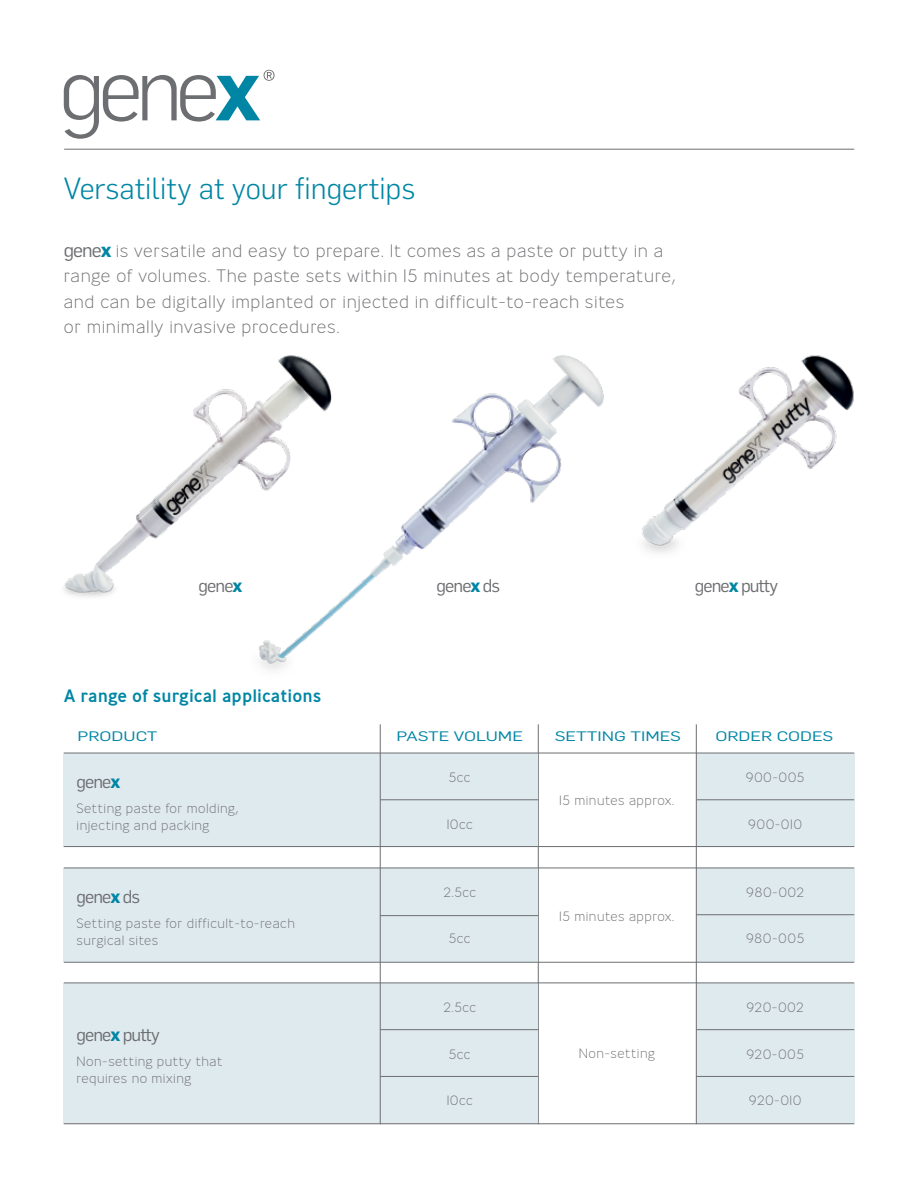
<style>
.page{position:relative;width:918px;height:1188px;background:#fff}
.page>*{position:absolute;margin:0;border:0;box-sizing:border-box;transform-origin:0 0}
.t1{font:300 30px "Flama";color:#0086a4}
.t2{font:200 18px/25.5px "Ministry";letter-spacing:.03em;color:#6d6e71}
.t3{font:18px "Flama";letter-spacing:-.05em;color:#6d6e71}
.t4{font:500 18px "Ministry";color:#0086a4}
.t5{font:200 13.5px/16.5px "Ministry";letter-spacing:.03em;color:#6d6e71}
.t6{font:13.5px "Flama";color:#0086a4;scale:1.33 1}
.s1{font-family:"Flama";font-weight:400;font-size:19.5px}
.s2{font-family:"Flama";font-weight:700;font-size:19.5px;color:#0086a4}
.s3{font-weight:700;color:#0086a4}
</style>
<div class="page">
<img style="left:63px;top:389px;width:183px;height:208px">
<img style="left:246px;top:355px;width:358px;height:315px">
<img style="left:642px;top:355px;width:212px;height:198px">
<hr style="left:538px;top:724px;width:1px;height:400px;background:#6d6e71">
<div style="left:64px;top:753px;width:474px;height:94px;background:#dfeaef"></div>
<div style="left:64px;top:983px;width:474px;height:141px;background:#dfeaef"></div>
<div style="left:64px;top:868px;width:474px;height:94px;background:#dfeaef"></div>
<div style="left:696px;top:753px;width:158px;height:94px;background:#dfeaef"></div>
<div style="left:696px;top:983px;width:158px;height:141px;background:#dfeaef"></div>
<div style="left:696px;top:868px;width:158px;height:94px;background:#dfeaef"></div>
<hr style="left:380px;top:724px;width:1px;height:400px;background:#6d6e71">
<hr style="left:696px;top:724px;width:1px;height:400px;background:#6d6e71">
<hr style="left:380px;top:799px;width:159px;height:1px;background:#6d6e71">
<hr style="left:697px;top:799px;width:157px;height:1px;background:#6d6e71">
<hr style="left:697px;top:914px;width:157px;height:1px;background:#6d6e71">
<hr style="left:380px;top:915px;width:158px;height:1px;background:#6d6e71">
<hr style="left:64px;top:846px;width:790px;height:1px;background:#6d6e71">
<hr style="left:64px;top:868px;width:790px;height:1px;background:#6d6e71">
<hr style="left:64px;top:962px;width:790px;height:1px;background:#6d6e71">
<hr style="left:64px;top:983px;width:790px;height:1px;background:#6d6e71">
<hr style="left:380px;top:1029px;width:158px;height:1px;background:#6d6e71">
<hr style="left:696px;top:1029px;width:158px;height:1px;background:#6d6e71">
<hr style="left:380px;top:1076px;width:158px;height:1px;background:#6d6e71">
<hr style="left:696px;top:1076px;width:158px;height:1px;background:#6d6e71">
<hr style="left:64px;top:1123px;width:790px;height:1px;background:#6d6e71">
<hr style="left:64px;top:753px;width:790px;height:1px;background:#6d6e71">
<hr style="left:64px;top:149px;width:790px;height:1px;background:#6d6e71">
<svg style="left:64px;top:70px;width:211px;height:68px"></svg>
<h1 class="t1" style="left:64px;top:168px;width:353px">Versatility at your fingertips</h1>
<p class="t2" style="left:64px;top:238px;width:613px"><span class="s1">gene</span><span class="s2">x</span> is versatile and easy to prepare. It comes as a paste or putty in a range of volumes. The paste sets within 15 minutes at body temperature, and can be digitally implanted or injected in difficult-to-reach sites<br>or minimally invasive procedures.</p>
<h2 class="t3" style="left:199px;top:573px;width:46px">gene<span class="s3">x</span></h2>
<h2 class="t3" style="left:437px;top:573px;width:65px">gene<span class="s3">x</span> ds</h2>
<h2 class="t3" style="left:695px;top:573px;width:85px">gene<span class="s3">x</span> putty</h2>
<h2 class="t4" style="left:64px;top:684px;width:259px">A range of surgical applications</h2>
<p class="t6" style="left:78px;top:727px;width:62px">PRODUCT</p>
<p class="t6" style="left:396px;top:727px;width:97px">PASTE VOLUME</p>
<p class="t6" style="left:555px;top:727px;width:96px">SETTING TIMES</p>
<p class="t6" style="left:715px;top:727px;width:90px">ORDER CODES</p>
<h2 class="t3" style="left:77px;top:769px;width:46px">gene<span class="s3">x</span></h2>
<p class="t5" style="left:77px;top:800px;width:163px">Setting paste for molding, injecting and packing</p>
<h2 class="t3" style="left:77px;top:884px;width:65px">gene<span class="s3">x</span> ds</h2>
<p class="t5" style="left:77px;top:915px;width:220px">Setting paste for difficult-to-reach surgical sites</p>
<h2 class="t3" style="left:77px;top:1023px;width:85px">gene<span class="s3">x</span> putty</h2>
<p class="t5" style="left:77px;top:1054px;width:148px">Non-setting putty that requires no mixing</p>
<p class="t5" style="left:449px;top:769px;width:23px">5cc</p>
<p class="t5" style="left:447px;top:816px;width:28px">10cc</p>
<p class="t5" style="left:443px;top:884px;width:34px">2.5cc</p>
<p class="t5" style="left:449px;top:931px;width:23px">5cc</p>
<p class="t5" style="left:443px;top:1000px;width:34px">2.5cc</p>
<p class="t5" style="left:449px;top:1046px;width:23px">5cc</p>
<p class="t5" style="left:447px;top:1092px;width:28px">10cc</p>
<p class="t5" style="left:559px;top:793px;width:117px">15 minutes approx.</p>
<p class="t5" style="left:559px;top:908px;width:117px">15 minutes approx.</p>
<p class="t5" style="left:579px;top:1046px;width:78px">Non-setting</p>
<p class="t5" style="left:746px;top:769px;width:60px">900-005</p>
<p class="t5" style="left:748px;top:816px;width:56px">900-010</p>
<p class="t5" style="left:746px;top:884px;width:60px">980-002</p>
<p class="t5" style="left:746px;top:931px;width:60px">980-005</p>
<p class="t5" style="left:746px;top:1000px;width:59px">920-002</p>
<p class="t5" style="left:746px;top:1046px;width:59px">920-005</p>
<p class="t5" style="left:749px;top:1092px;width:54px">920-010</p>
</div>
